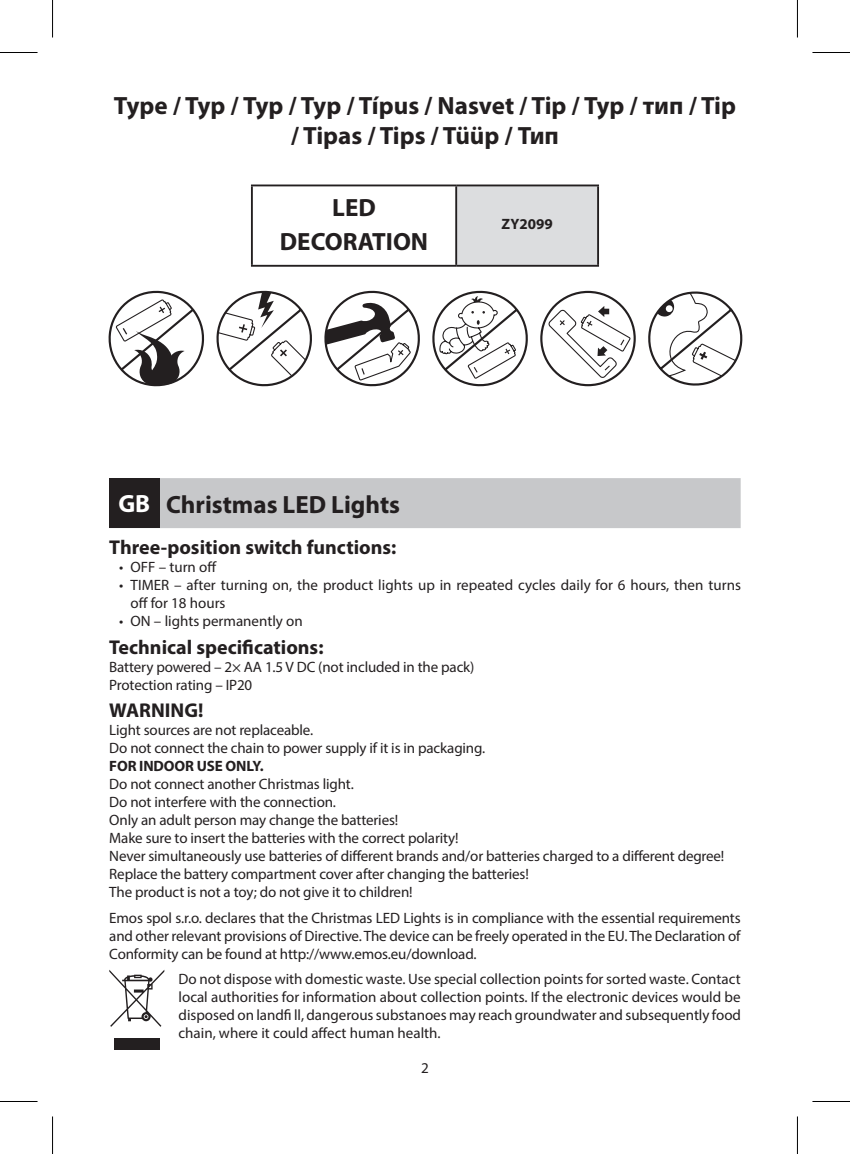
<style>
.page{position:relative;width:850px;height:1154px;background:#fff}
.page>*{position:absolute;margin:0;border:0;box-sizing:border-box;transform-origin:0 0}
.t1{font:700 25px/33.5px "Myriad Pro";color:#231f20;text-align:center}
.t2{font:700 20px "Myriad Pro";color:#231f20}
.t3{font:15px/18px "Myriad Pro";letter-spacing:-.01em;color:#231f20}
.t4{font:700 15px "Myriad Pro";letter-spacing:-.01em;color:#231f20}
.s1{color:#fff}
</style>
<div class="page">
<svg style="left:216px;top:290px;width:96px;height:97px"></svg>
<svg style="left:108px;top:290px;width:97px;height:97px"></svg>
<svg style="left:324px;top:290px;width:96px;height:97px"></svg>
<svg style="left:432px;top:290px;width:96px;height:97px"></svg>
<div style="left:540px;top:291px;width:95px;height:95px;border:2px solid #231f20;border-radius:50%"></div>
<svg style="left:547px;top:306px;width:84px;height:73px"></svg>
<svg style="left:648px;top:291px;width:95px;height:95px"></svg>
<div style="left:665px;top:305px;width:7px;height:7px;background:#fff;border-radius:50%"></div>
<div style="left:456px;top:185px;width:141px;height:81px;background:#dcdddf"></div>
<hr style="left:251px;top:184px;width:205px;height:2px;background:#231f20">
<hr style="left:251px;top:186px;width:2px;height:79px;background:#231f20">
<hr style="left:456px;top:184px;width:142px;height:2px;background:#231f20">
<hr style="left:455px;top:186px;width:2px;height:79px;background:#231f20">
<hr style="left:597px;top:186px;width:1px;height:79px;background:#231f20">
<hr style="left:251px;top:265px;width:205px;height:2px;background:#231f20">
<hr style="left:456px;top:265px;width:142px;height:2px;background:#231f20">
<div style="left:109px;top:478px;width:631px;height:50px;background:#c7c8ca"></div>
<div style="left:109px;top:478px;width:50px;height:50px;background:#231f20"></div>
<svg style="left:109px;top:970px;width:55px;height:57px"></svg>
<div style="left:114px;top:1038px;width:45px;height:11px;background:#231f20"></div>
<hr style="left:0;top:52px;width:38px;height:1px;background:#000">
<hr style="left:812px;top:52px;width:37px;height:1px;background:#000">
<hr style="left:0;top:1101px;width:38px;height:1px;background:#000">
<hr style="left:812px;top:1101px;width:37px;height:1px;background:#000">
<hr style="left:52px;top:0;width:1px;height:38px;background:#000">
<hr style="left:52px;top:1116px;width:1px;height:38px;background:#000">
<hr style="left:796px;top:0;width:1px;height:38px;background:#000">
<hr style="left:796px;top:1116px;width:1px;height:38px;background:#000">
<h1 class="t1" style="left:114px;top:90px;width:623px;line-height:30px">Type / Typ / Typ / Typ / Típus / Nasvet / Tip / Typ / тип / Tip / Tipas / Tips / Tüüp / Тип</h1>
<h1 class="t1" style="left:280px;top:190px;width:150px">LED<br>DECORATION</h1>
<p class="t4" style="left:501px;top:215px;width:53px">ZY2099</p>
<h1 class="t1" style="left:118px;top:486px;width:283px"><span class="s1">GB</span> Christmas LED Lights</h1>
<h2 class="t2" style="left:109px;top:534px;width:288px">Three-position switch functions:</h2>
<p class="t3" style="left:119px;top:558px;width:99px">• OFF – turn off</p>
<p class="t3" style="left:130px;top:576px;width:611px;text-indent:-11px">• TIMER – after turning on, the product lights up in repeated cycles daily for 6 hours, then turns off for 18 hours</p>
<p class="t3" style="left:119px;top:612px;width:185px">• ON – lights permanently on</p>
<h2 class="t2" style="left:109px;top:634px;width:216px">Technical specifications:</h2>
<p class="t3" style="left:109px;top:657px;width:366px">Battery powered – 2× AA 1.5 V DC (not included in the pack)<br>Protection rating – IP20</p>
<h2 class="t2" style="left:109px;top:697px;width:95px">WARNING!</h2>
<p class="t3" style="left:109px;top:721px;width:377px">Light sources are not replaceable.<br>Do not connect the chain to power supply if it is in packaging.</p>
<p class="t4" style="left:109px;top:756px;width:156px">FOR INDOOR USE ONLY.</p>
<p class="t3" style="left:109px;top:775px;width:616px">Do not connect another Christmas light.<br>Do not interfere with the connection.<br>Only an adult person may change the batteries!<br>Make sure to insert the batteries with the correct polarity!<br>Never simultaneously use batteries of different brands and/or batteries charged to a different degree!<br>Replace the battery compartment cover after changing the batteries!<br>The product is not a toy; do not give it to children!</p>
<p class="t3" style="left:109px;top:908px;width:632px;text-align:justify">Emos spol s.r.o. declares that the Christmas LED Lights is in compliance with the essential requirements and other relevant provisions of Directive. The device can be freely operated in the EU. The Declaration of Conformity can be found at http://www.emos.eu/download.</p>
<p class="t3" style="left:178px;top:970px;width:563px;text-align:justify">Do not dispose with domestic waste. Use special collection points for sorted waste. Contact local authorities for information about collection points. If the electronic devices would be disposed on landfi ll, dangerous substanoes may reach groundwater and subsequently food chain, where it could affect human health.</p>
<p class="t3" style="left:421px;top:1059px;width:9px">2</p>
</div>
